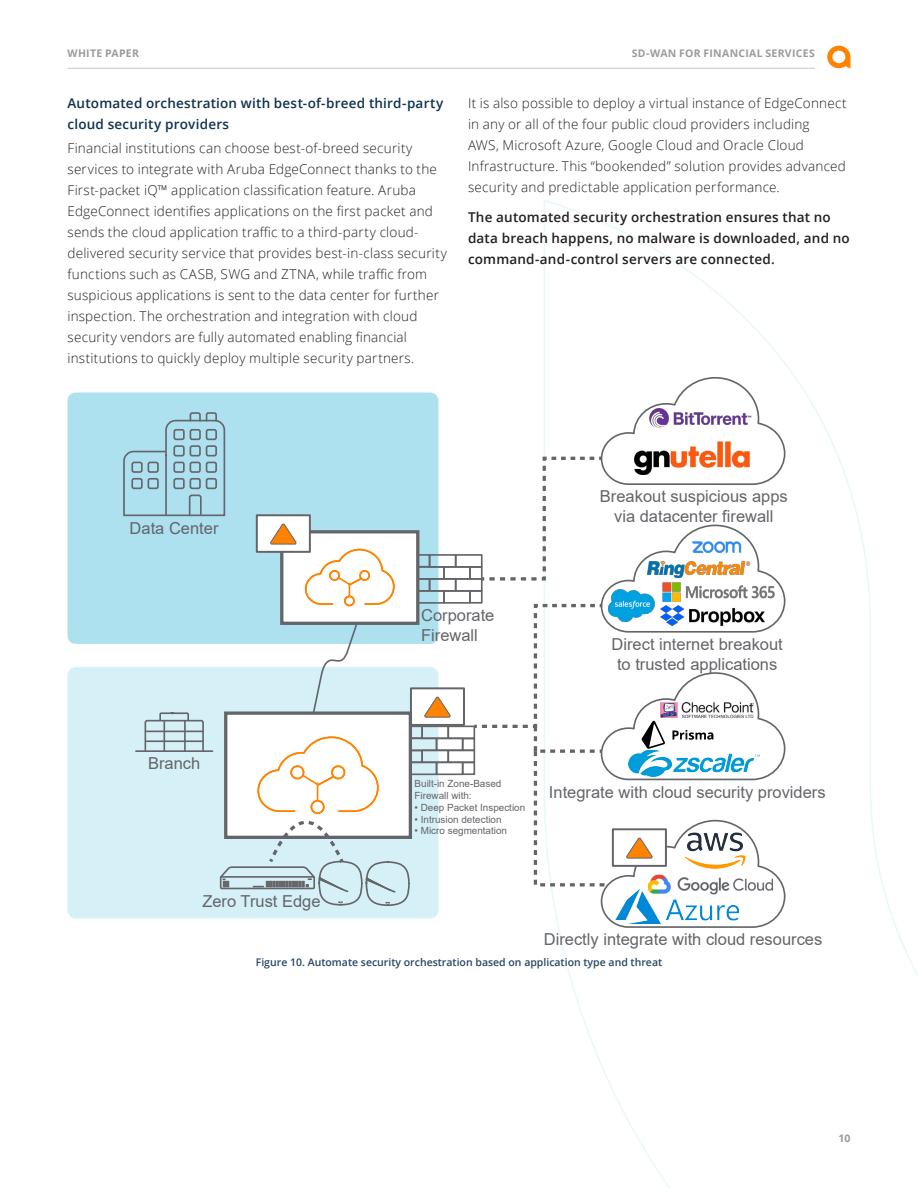
<style>
.page{position:relative;width:918px;height:1188px;background:#fff}
.page>*{position:absolute;margin:0;border:0;box-sizing:border-box;transform-origin:0 0}
.t1{font:16.5px/19.8px "Arial";color:#646569}
.Body__Text_9_14_Ligh{font:300 13.5px/21px "Open Sans";letter-spacing:.015em;color:#231f20}
.Body__Text_9_14_Ligh-2{font:600 13.5px/21px "Open Sans";letter-spacing:.015em;color:#231f20}
.Product_Name__9_14_S{font:600 13.5px/21px "Open Sans";letter-spacing:.015em;color:#0f3250}
.Title__Subhead_12_15{font:600 10.5px "Open Sans";color:#274661}
.t2{font:700 10.5px "Open Sans";letter-spacing:.03em;color:#9c9b9b}
.t3{font:9.9px/11.9px "Arial";color:#646569}
</style>
<div class="page">
<hr style="left:68px;top:68px;width:747px;height:1px;background:#c3c5c6">
<svg style="left:543px;top:45px;width:375px;height:1143px"></svg>
<div style="left:68px;top:667px;width:370px;height:251px;background:#d6f0f7;border-radius:8px"></div>
<div style="left:68px;top:393px;width:370px;height:251px;background:#ade1f0;border-radius:8px"></div>
<svg style="left:313px;top:625px;width:44px;height:86px"></svg>
<div style="left:282px;top:532px;width:136px;height:91px;background:#fff"></div>
<div style="left:280px;top:530px;width:139px;height:95px;border:3px solid #646569"></div>
<div style="left:417px;top:590px;width:28px;height:14px;border:2px solid #646569"></div>
<div style="left:443px;top:590px;width:28px;height:14px;border:2px solid #646569"></div>
<div style="left:429px;top:578px;width:28px;height:14px;border:2px solid #646569"></div>
<div style="left:455px;top:578px;width:28px;height:14px;border:2px solid #646569"></div>
<div style="left:417px;top:566px;width:28px;height:14px;border:2px solid #646569"></div>
<div style="left:443px;top:566px;width:28px;height:14px;border:2px solid #646569"></div>
<div style="left:429px;top:554px;width:28px;height:14px;border:2px solid #646569"></div>
<div style="left:455px;top:554px;width:28px;height:14px;border:2px solid #646569"></div>
<div style="left:469px;top:566px;width:14px;height:14px;border:2px solid #646569"></div>
<div style="left:469px;top:590px;width:14px;height:14px;border:2px solid #646569"></div>
<div style="left:417px;top:554px;width:13px;height:14px;border:2px solid #646569"></div>
<div style="left:417px;top:578px;width:13px;height:14px;border:2px solid #646569"></div>
<div style="left:410px;top:762px;width:27px;height:13px;border:2px solid #646569"></div>
<div style="left:436px;top:762px;width:27px;height:13px;border:2px solid #646569"></div>
<div style="left:421px;top:750px;width:28px;height:13px;border:2px solid #646569"></div>
<div style="left:447px;top:750px;width:28px;height:13px;border:2px solid #646569"></div>
<div style="left:410px;top:738px;width:27px;height:13px;border:2px solid #646569"></div>
<div style="left:436px;top:738px;width:27px;height:13px;border:2px solid #646569"></div>
<div style="left:421px;top:726px;width:28px;height:13px;border:2px solid #646569"></div>
<div style="left:447px;top:726px;width:28px;height:13px;border:2px solid #646569"></div>
<div style="left:462px;top:738px;width:13px;height:13px;border:2px solid #646569"></div>
<div style="left:462px;top:762px;width:13px;height:13px;border:2px solid #646569"></div>
<div style="left:410px;top:726px;width:13px;height:13px;border:2px solid #646569"></div>
<div style="left:410px;top:750px;width:13px;height:13px;border:2px solid #646569"></div>
<hr style="left:136px;top:750px;width:77px;height:2px;background:#646569">
<svg style="left:144px;top:712px;width:61px;height:39px"></svg>
<svg style="left:123px;top:412px;width:103px;height:105px"></svg>
<div style="left:131px;top:462px;width:12px;height:11px;border:2px solid #65656a;border-radius:2px"></div>
<div style="left:131px;top:478px;width:12px;height:11px;border:2px solid #65656a;border-radius:2px"></div>
<div style="left:148px;top:462px;width:11px;height:11px;border:2px solid #65656a;border-radius:2px"></div>
<div style="left:148px;top:478px;width:11px;height:11px;border:2px solid #65656a;border-radius:2px"></div>
<div style="left:257px;top:515px;width:53px;height:37px;background:#fff"></div>
<div style="left:256px;top:514px;width:55px;height:39px;border:2px solid #646569"></div>
<svg style="left:270px;top:523px;width:27px;height:22px"></svg>
<div style="left:411px;top:688px;width:53px;height:37px;background:#fff"></div>
<div style="left:410px;top:687px;width:55px;height:39px;border:2px solid #646569"></div>
<svg style="left:424px;top:696px;width:27px;height:22px"></svg>
<svg style="left:304px;top:548px;width:91px;height:58px"></svg>
<div style="left:226px;top:713px;width:184px;height:124px;background:#fff"></div>
<div style="left:224px;top:711px;width:188px;height:128px;border:3px solid #646569"></div>
<svg style="left:219px;top:736px;width:192px;height:170px"></svg>
<svg style="left:474px;top:376px;width:312px;height:553px"></svg>
<img style="left:632px;top:866px;width:155px;height:37px">
<p class="t2" style="left:68px;top:45px;width:73px">WHITE PAPER</p>
<p class="t2" style="left:632px;top:45px;width:185px">SD-WAN FOR FINANCIAL SERVICES</p>
<p class="Product_Name__9_14_S" style="left:68px;top:92px;width:377px">Automated orchestration with best-of-breed third-party cloud security providers</p>
<p class="Body__Text_9_14_Ligh" style="left:68px;top:137px;width:381px">Financial institutions can choose best-of-breed security services to integrate with Aruba EdgeConnect thanks to the First-packet iQ™ application classification feature. Aruba EdgeConnect identifies applications on the first packet and sends the cloud application traffic to a third-party cloud&shy;delivered security service that provides best-in-class security functions such as CASB, SWG and ZTNA, while traffic from suspicious applications is sent to the data center for further inspection. The orchestration and integration with cloud security vendors are fully automated enabling financial institutions to quickly deploy multiple security partners.</p>
<p class="Body__Text_9_14_Ligh" style="left:468px;top:92px;width:380px">It is also possible to deploy a virtual instance of EdgeConnect in any or all of the four public cloud providers including<br>AWS, Microsoft Azure, Google Cloud and Oracle Cloud Infrastructure. This “bookended” solution provides advanced security and predictable application performance.</p>
<p class="Body__Text_9_14_Ligh-2" style="left:468px;top:206px;width:383px">The automated security orchestration ensures that no data breach happens, no malware is downloaded, and no command-and-control servers are connected.</p>
<p class="t1" style="left:130px;top:518px;width:90px">Data Center</p>
<p class="t1" style="left:600px;top:487px;width:189px;text-align:center">Breakout suspicious apps via datacenter firewall</p>
<p class="t1" style="left:148px;top:754px;width:54px">Branch</p>
<p class="t1" style="left:202px;top:891px;width:120px">Zero Trust Edge</p>
<p class="t1" style="left:421px;top:605px;width:75px">Corporate<br>Firewall</p>
<p class="t1" style="left:612px;top:634px;width:173px;text-align:center">Direct internet breakout to trusted applications</p>
<p class="t3" style="left:415px;top:777px;width:88px">Built-in Zone-Based<br>Firewall with:</p>
<p class="t3" style="left:415px;top:801px;width:112px">• Deep Packet Inspection</p>
<p class="t3" style="left:415px;top:813px;width:89px">• Intrusion detection</p>
<p class="t3" style="left:415px;top:825px;width:94px">• Micro segmentation</p>
<p class="t1" style="left:549px;top:782px;width:278px">Integrate with cloud security providers</p>
<p class="t1" style="left:204px;top:926px;width:620px;line-height:26.1px;text-indent:340px">Directly integrate with cloud resources<br>Automate security orchestration based on application type and threat</p>
<p class="Title__Subhead_12_15" style="left:256px;top:955px;width:408px">Figure 10. Automate security orchestration based on application type and threat</p>
<p class="t2" style="left:838px;top:1131px;width:14px">10</p>
</div>
